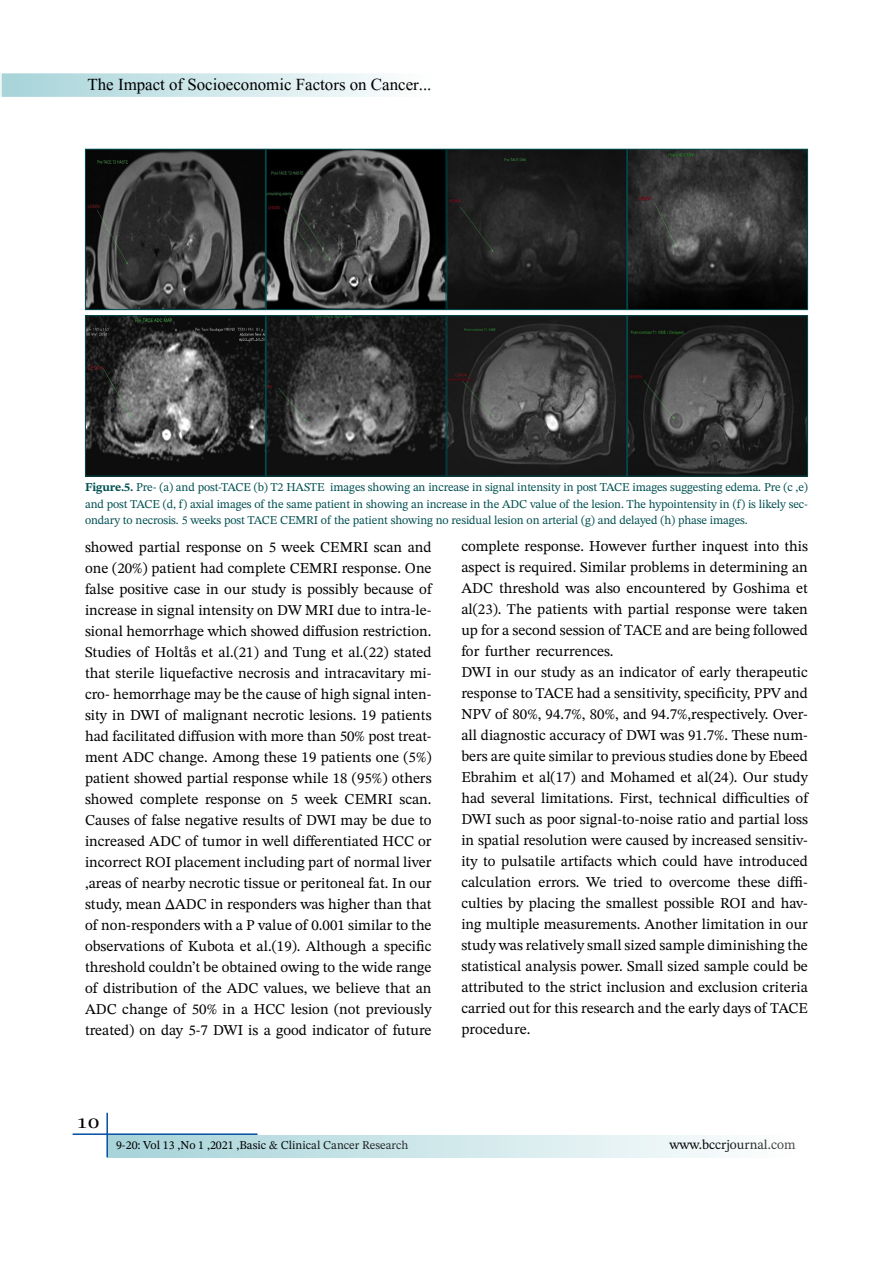
<style>
.page{position:relative;width:893px;height:1263px;background:#fff}
.page>*{position:absolute;margin:0;border:0;box-sizing:border-box;transform-origin:0 0}
.t1{font:21px "Aparajita";color:#000}
.t2{font:15px/21px "STIX Two Text";color:#000;text-align:justify}
.t3{font:15px "STIX Two Text";color:#000;scale:1.5 1}
.t4{font:13.5px "STIX Two Text";color:#000}
.t5{font:12px/16.5px "STIX Two Text";letter-spacing:-.01em;color:#004f51;text-align:justify}
.t6{font:12px "STIX Two Text";color:#000}
.s1{font-weight:700}
</style>
<div class="page">
<div style="left:1px;top:73px;width:438px;height:25px;background:linear-gradient(to right,#a6d4d9,#fff)"></div>
<div style="left:0;top:72px;width:440px;height:26px;border:2px solid #fff"></div>
<hr style="left:73px;top:1133px;width:185px;height:2px;background:#034ea2">
<hr style="left:106px;top:1113px;width:2px;height:44px;background:#034ea2">
<div style="left:108px;top:1135px;width:695px;height:22px;background:linear-gradient(to right,#a6d4d9,#fefffe)"></div>
<img style="left:87px;top:317px;width:719px;height:157px">
<div style="left:85px;top:315px;width:181px;height:161px;border:1px solid #004f51"></div>
<img style="left:87px;top:151px;width:719px;height:157px">
<div style="left:85px;top:149px;width:181px;height:161px;border:1px solid #004f51"></div>
<div style="left:446px;top:315px;width:181px;height:161px;border:1px solid #004f51"></div>
<div style="left:446px;top:149px;width:181px;height:161px;border:1px solid #004f51"></div>
<div style="left:266px;top:315px;width:180px;height:161px;border:1px solid #004f51"></div>
<div style="left:266px;top:149px;width:180px;height:161px;border:1px solid #004f51"></div>
<div style="left:627px;top:315px;width:181px;height:161px;border:1px solid #004f51"></div>
<div style="left:627px;top:149px;width:181px;height:161px;border:1px solid #004f51"></div>
<h1 class="t1" style="left:88px;top:72px;width:345px">The Impact of Socioeconomic Factors on Cancer...</h1>
<p class="t5" style="left:85px;top:479px;width:724px"><span class="s1">Figure.5.</span> Pre- (a) and post-TACE (b) T2 HASTE images showing an increase in signal intensity in post TACE images suggesting edema. Pre (c ,e) and post TACE (d, f) axial images of the same patient in showing an increase in the ADC value of the lesion. The hypointensity in (f) is likely sec&shy;ondary to necrosis. 5 weeks post TACE CEMRI of the patient showing no residual lesion on arterial (g) and delayed (h) phase images.</p>
<p class="t2" style="left:461px;top:535px;width:348px;text-align:left">complete response. However further inquest into this aspect is required. Similar problems in determining an ADC threshold was also encountered by Goshima et al(23). The patients with partial response were taken up for a second session of TACE and are being followed for further recurrences.<br>DWI in our study as an indicator of early therapeutic response to TACE had a sensitivity, specificity, PPV and NPV of 80%, 94.7%, 80%, and 94.7%,respectively. Over&shy;all diagnostic accuracy of DWI was 91.7%. These num&shy;bers are quite similar to previous studies done by Ebeed Ebrahim et al(17) and Mohamed et al(24). Our study had several limitations. First, technical difficulties of DWI such as poor signal-to-noise ratio and partial loss in spatial resolution were caused by increased sensitiv&shy;ity to pulsatile artifacts which could have introduced calculation errors. We tried to overcome these diffi&shy;culties by placing the smallest possible ROI and hav&shy;ing multiple measurements. Another limitation in our study was relatively small sized sample diminishing the statistical analysis power. Small sized sample could be attributed to the strict inclusion and exclusion criteria carried out for this research and the early days of TACE procedure.</p>
<p class="t2" style="left:85px;top:536px;width:348px">showed partial response on 5 week CEMRI scan and one (20%) patient had complete CEMRI response. One false positive case in our study is possibly because of increase in signal intensity on DW MRI due to intra-le&shy;sional hemorrhage which showed diffusion restriction.<br>Studies of Holtås et al.(21) and Tung et al.(22) stated that sterile liquefactive necrosis and intracavitary mi&shy;cro- hemorrhage may be the cause of high signal inten&shy;sity in DWI of malignant necrotic lesions. 19 patients had facilitated diffusion with more than 50% post treat&shy;ment ADC change. Among these 19 patients one (5%) patient showed partial response while 18 (95%) others showed complete response on 5 week CEMRI scan.<br>Causes of false negative results of DWI may be due to increased ADC of tumor in well differentiated HCC or incorrect ROI placement including part of normal liver ,areas of nearby necrotic tissue or peritoneal fat. In our study, mean ∆ADC in responders was higher than that of non-responders with a P value of 0.001 similar to the observations of Kubota et al.(19). Although a specific threshold couldn’t be obtained owing to the wide range of distribution of the ADC values, we believe that an ADC change of 50% in a HCC lesion (not previously treated) on day 5-7 DWI is a good indicator of future</p>
<p class="t3" style="left:77px;top:1113px;width:16px">10</p>
<p class="t6" style="left:116px;top:1136px;width:294px">9-20: Vol 13 ,No 1 ,2021 ,Basic &amp; Clinical Cancer Research</p>
<p class="t4" style="left:669px;top:1134px;width:128px">www.bccrjournal.com</p>
</div>
